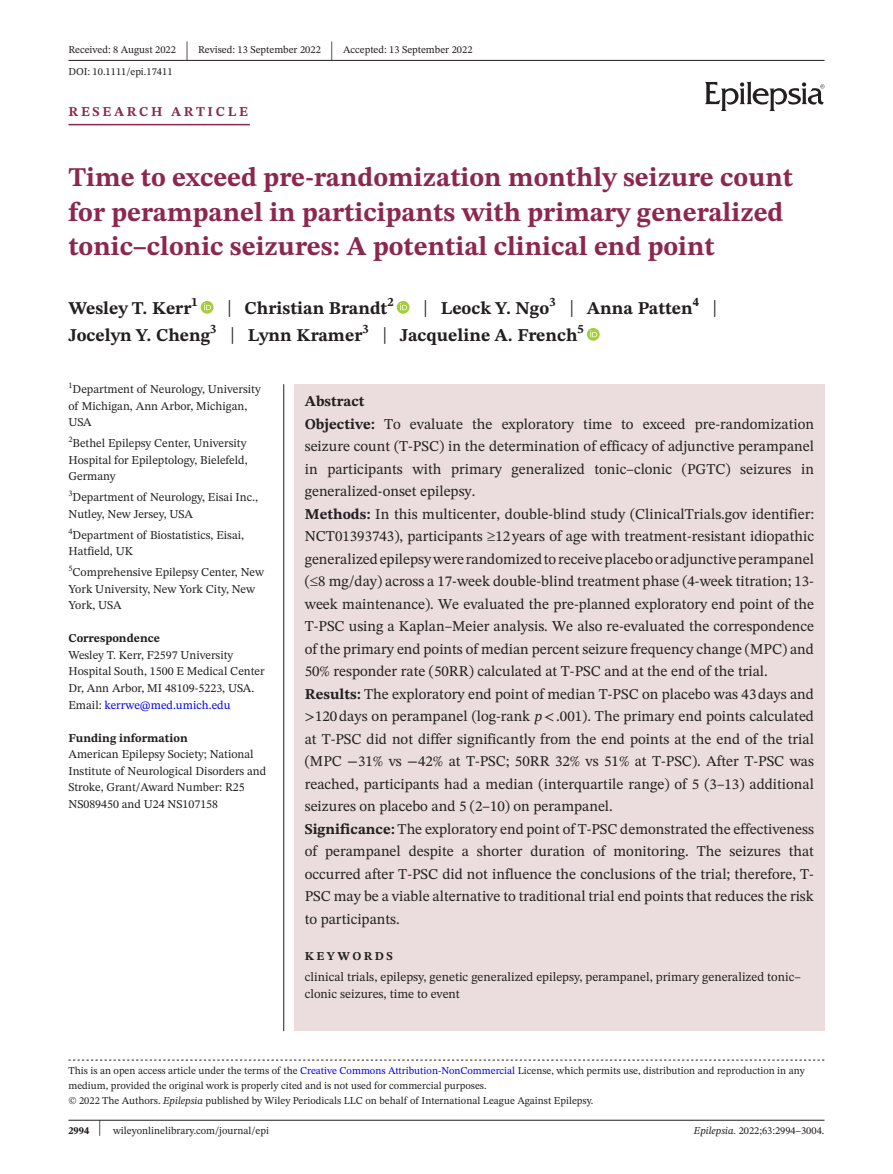
<style>
.page{position:relative;width:893px;height:1174px;background:#fff}
.page>*{position:absolute;margin:0;border:0;box-sizing:border-box;transform-origin:0 0}
.t1{font:700 27px/34.5px "STIX Two Text";color:#8c284e}
.t2{font:25.65px "STIX Two Text";color:#231f20;scale:.49 1}
.t3{font:700 18px/27px "STIX Two Text";color:#231f20}
.t4{font:15px/22.5px "STIX Two Text";color:#231f20}
.t5{font:700 13.5px "STIX Two Text";letter-spacing:.2em;color:#8c284e}
.t6{font:12.75px/17.2px "STIX Two Text";color:#231f20}
.t7{font:12px/16.5px "STIX Two Text";color:#231f20}
.t8{font:700 12px "STIX Two Text";color:#231f20}
.t9{font:700 12px "STIX Two Text";letter-spacing:.2em;color:#231f20}
.t10{font:10.5px/15px "STIX Two Text";color:#231f20}
.s1{font-weight:400;font-size:23.4px}
.s2{color:#00f}
.s3{font-weight:700}
.s4{font-family:"STIX"}
.s5{font-style:italic}
.s6{font-size:22.2px}
</style>
<div class="page">
<hr style="left:68px;top:1119px;width:756px;height:1px;background:#231f20">
<svg style="left:705px;top:81px;width:119px;height:30px"></svg>
<hr style="left:68px;top:60px;width:756px;height:1px;background:#231f20">
<hr style="left:68px;top:124px;width:182px;height:1px;background:#8c284e">
<svg style="left:201px;top:301px;width:12px;height:13px"></svg>
<svg style="left:204px;top:303px;width:7px;height:7px"></svg>
<svg style="left:397px;top:301px;width:12px;height:13px"></svg>
<svg style="left:400px;top:303px;width:7px;height:7px"></svg>
<svg style="left:587px;top:328px;width:13px;height:13px"></svg>
<svg style="left:590px;top:330px;width:7px;height:7px"></svg>
<svg style="left:68px;top:1059px;width:756px;height:1px"></svg>
<div style="left:294px;top:384px;width:530px;height:647px;background:#ebdcdd"></div>
<hr style="left:283px;top:384px;width:1px;height:647px;background:#231f20">
<p class="t10" style="left:68px;top:42px;width:109px">Received: 8 August 2022</p>
<h2 class="t2" style="left:185px;top:32px;width:8px">|</h2>
<p class="t10" style="left:198px;top:42px;width:124px">Revised: 13 September 2022</p>
<h2 class="t2" style="left:330px;top:32px;width:8px">|</h2>
<p class="t10" style="left:343px;top:42px;width:131px">Accepted: 13 September 2022</p>
<p class="t10" style="left:68px;top:64px;width:106px">DOI: 10.1111/epi.17411</p>
<p class="t5" style="left:68px;top:101px;width:181px">RESEARCH ARTICLE</p>
<h1 class="t1" style="left:68px;top:161px;width:726px">Time to exceed pre-randomization monthly seizure count for perampanel in participants with primary generalized tonic–clonic seizures: A potential clinical end point</h1>
<p class="t3" style="left:68px;top:295px;width:131px">Wesley T. Kerr<sup>1</sup></p>
<p class="t3" style="left:227px;top:295px;width:168px"><span class="s1">|</span> Christian Brandt<sup>2</sup></p>
<p class="t3" style="left:68px;top:295px;width:650px;text-indent:355px"><span class="s1">|</span> Leock Y. Ngo<sup>3</sup> <span class="s1">|</span> Anna Patten<sup>4</sup> <span class="s1">|<br></span>Jocelyn Y. Cheng<sup>3</sup> <span class="s1">|</span> Lynn Kramer<sup>3</sup> <span class="s1">|</span> Jacqueline A. French<sup>5</sup></p>
<p class="t7" style="left:68px;top:381px;width:194px"><sup>1</sup>Department of Neurology, University of Michigan, Ann Arbor, Michigan,<br>USA</p>
<p class="t7" style="left:68px;top:435px;width:181px;text-align:justify"><sup>2</sup>Bethel Epilepsy Center, University Hospital for Epileptology, Bielefeld, Germany</p>
<p class="t7" style="left:68px;top:489px;width:191px"><sup>3</sup>Department of Neurology, Eisai Inc.,<br>Nutley, New Jersey, USA</p>
<p class="t7" style="left:68px;top:526px;width:177px"><sup>4</sup>Department of Biostatistics, Eisai,<br>Hatfield, UK</p>
<p class="t7" style="left:68px;top:564px;width:197px"><sup>5</sup>Comprehensive Epilepsy Center, New<br>York University, New York City, New<br>York, USA</p>
<p class="t8" style="left:68px;top:630px;width:93px">Correspondence</p>
<p class="t7" style="left:68px;top:646px;width:198px">Wesley T. Kerr, F2597 University Hospital South, 1500 E Medical Center Dr, Ann Arbor, MI 48109-5223, USA.<br>Email: <span class="s2">kerrwe@med.umich.edu</span></p>
<p class="t8" style="left:68px;top:729px;width:121px">Funding information</p>
<p class="t7" style="left:68px;top:745px;width:199px">American Epilepsy Society; National Institute of Neurological Disorders and Stroke, Grant/Award Number: R25<br>NS089450 and U24 NS107158</p>
<p class="t4" style="left:305px;top:390px;width:511px"><span class="s3">Abstract<br>Objective:</span> To evaluate the exploratory time to exceed pre-randomization seizure count (T-PSC) in the determination of efficacy of adjunctive perampanel in participants with primary generalized tonic–clonic (PGTC) seizures in generalized-onset epilepsy.<br><span class="s3">Methods:</span> In this multicenter, double-blind study (ClinicalTrials.gov identifier:<br>NCT01393743), participants ≥12 years of age with treatment-resistant idiopathic generalized epilepsy were randomized to receive placebo or adjunctive perampanel (≤8 mg/day) across a 17-week double-blind treatment phase (4-week titration; 13- week maintenance). We evaluated the pre-planned exploratory end point of the T-PSC using a Kaplan–Meier analysis. We also re-evaluated the correspondence of the primary end points of median percent seizure frequency change (MPC) and 50% responder rate (50RR) calculated at T-PSC and at the end of the trial.<br><span class="s3">Results:</span> The exploratory end point of median T-PSC on placebo was 43days and <span class="s4">&gt;</span>120days on perampanel (log-rank <span class="s5">p</span><span class="s4">&lt;</span>.001). The primary end points calculated at T-PSC did not differ significantly from the end points at the end of the trial (MPC −31% vs −42% at T-PSC; 50RR 32% vs 51% at T-PSC). After T-PSC was reached, participants had a median (interquartile range) of 5 (3–13) additional seizures on placebo and 5 (2–10) on perampanel.<br><span class="s3">Significance:</span> The exploratory end point of T-PSC demonstrated the effectiveness of perampanel despite a shorter duration of monitoring. The seizures that occurred after T-PSC did not influence the conclusions of the trial; therefore, T-PSC may be a viable alternative to traditional trial end points that reduces the risk to participants.</p>
<p class="t9" style="left:305px;top:947px;width:90px">KEYWORDS</p>
<p class="t6" style="left:305px;top:968px;width:497px">clinical trials, epilepsy, genetic generalized epilepsy, perampanel, primary generalized tonic– clonic seizures, time to event</p>
<p class="t10" style="left:68px;top:1063px;width:738px">This is an open access article under the terms of the <span class="s2">Creative Commons Attribution-NonCommercial</span> License, which permits use, distribution and reproduction in any medium, provided the original work is properly cited and is not used for commercial purposes.<br>© 2022 The Authors. <span class="s5">Epilepsia</span> published by Wiley Periodicals LLC on behalf of International League Against Epilepsy.</p>
<p class="t10" style="left:68px;top:1123px;width:202px"><span class="s3">2994</span> <span class="s6">|</span> wileyonlinelibrary.com/journal/epi</p>
<p class="t10" style="left:694px;top:1123px;width:132px"><span class="s5">Epilepsia.</span> 2022;63:2994–3004.</p>
</div>
